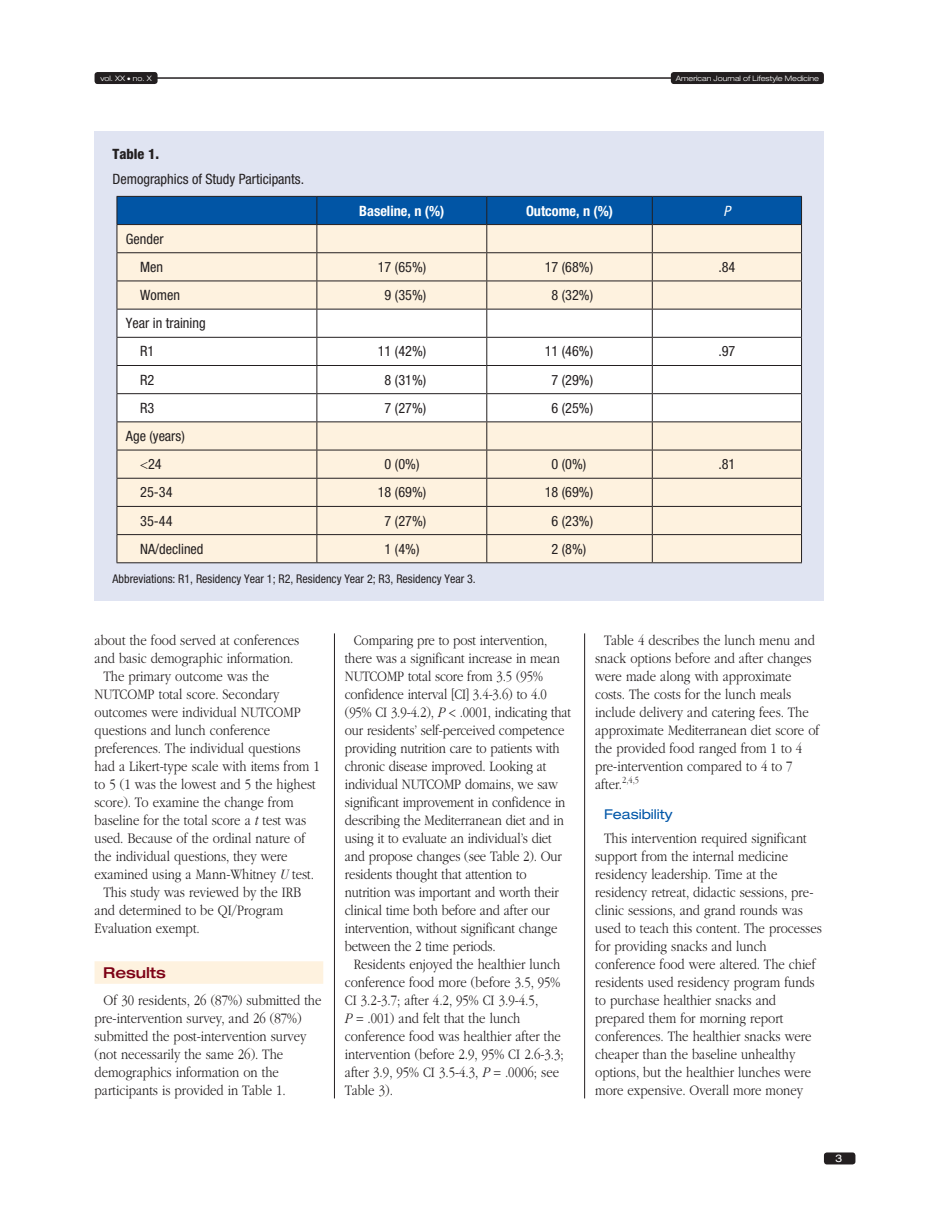
<style>
.page{position:relative;width:932px;height:1229px;background:#fff}
.page>*{position:absolute;margin:0;border:0;box-sizing:border-box;transform-origin:0 0}
.t1{font:300 15px/18px "ITC Garamond Std";color:#231f20;scale:.85 1}
.t2{font:500 expanded 15px "Helvetica Neue LT Std";color:#7d0216}
.t3{font:condensed 14.25px/28.2px "Helvetica Neue LT Std";color:#231f20;text-align:right}
.t4{font:700 condensed 14.25px "Helvetica Neue LT Std";color:#fff}
.t5{font:800 condensed 14.25px "Helvetica Neue LT Std";color:#231f20}
.t6{font:italic condensed 14.25px "Helvetica Neue LT Std";color:#fff}
.t7{font:expanded 13.5px "Helvetica Neue LT Std";color:#0156a8}
.t8{font:condensed 12px "Helvetica Neue LT Std";color:#231f20}
.t9{font:expanded 10.5px "Helvetica Neue LT Std";color:#fff}
.t10{font:300 9.75px "ITC Garamond Std";color:#231f20;scale:.85 1}
.t11{font:300 expanded 7.5px "Helvetica Neue LT Std";color:#fff}
.s1{font-style:italic}
</style>
<div class="page">
<div style="left:824px;top:1152px;width:31px;height:12px;background:#231f20;border-radius:3px"></div>
<hr style="left:156px;top:77px;width:516px;height:2px;background:#231f20">
<div style="left:94px;top:72px;width:64px;height:12px;background:#231f20;border-radius:3px"></div>
<div style="left:670px;top:72px;width:154px;height:12px;background:#231f20;border-radius:3px"></div>
<hr style="left:584px;top:633px;width:1px;height:465px;background:#231f20">
<hr style="left:334px;top:633px;width:1px;height:465px;background:#231f20">
<div style="left:94px;top:961px;width:229px;height:22px;background:#fef2df"></div>
<div style="left:94px;top:131px;width:730px;height:469px;background:#e0e4f2"></div>
<hr style="left:117px;top:562px;width:200px;height:1px;background:#231f20">
<hr style="left:317px;top:562px;width:170px;height:1px;background:#231f20">
<hr style="left:487px;top:562px;width:165px;height:1px;background:#231f20">
<hr style="left:652px;top:562px;width:149px;height:1px;background:#231f20">
<svg style="left:117px;top:196px;width:685px;height:366px;background:#e2e1dc"></svg>
<p class="t11" style="left:100px;top:74px;width:53px">vol. XX • no. X</p>
<p class="t11" style="left:675px;top:74px;width:145px">American Journal of Lifestyle Medicine</p>
<p class="t5" style="left:112px;top:145px;width:48px">Table 1.</p>
<p class="t3" style="left:112px;top:165px;width:193px">Demographics of Study Participants.</p>
<p class="t3" style="left:126px;top:224px;width:39px">Gender<br>Men</p>
<p class="t4" style="left:359px;top:202px;width:87px">Baseline, n (%)</p>
<p class="t4" style="left:526px;top:202px;width:89px">Outcome, n (%)</p>
<p class="t6" style="left:723px;top:202px;width:8px">P</p>
<p class="t3" style="left:378px;top:253px;width:50px">17 (65%)</p>
<p class="t3" style="left:544px;top:253px;width:50px">17 (68%)</p>
<p class="t3" style="left:718px;top:253px;width:19px">.84</p>
<p class="t3" style="left:140px;top:281px;width:41px">Women</p>
<p class="t3" style="left:384px;top:281px;width:43px">9 (35%)</p>
<p class="t3" style="left:551px;top:281px;width:43px">8 (32%)</p>
<p class="t3" style="left:140px;top:309px;width:67px;text-align:left;text-indent:-14px">Year in training<br>R1</p>
<p class="t3" style="left:378px;top:337px;width:50px">11 (42%)</p>
<p class="t3" style="left:544px;top:337px;width:50px">11 (46%)</p>
<p class="t3" style="left:718px;top:337px;width:19px">.97</p>
<p class="t3" style="left:140px;top:365px;width:16px">R2</p>
<p class="t3" style="left:384px;top:365px;width:43px">8 (31%)</p>
<p class="t3" style="left:551px;top:365px;width:43px">7 (29%)</p>
<p class="t3" style="left:140px;top:393px;width:16px">R3</p>
<p class="t3" style="left:384px;top:393px;width:43px">7 (27%)</p>
<p class="t3" style="left:551px;top:393px;width:43px">6 (25%)</p>
<p class="t3" style="left:126px;top:422px;width:60px;text-align:center">Age (years)<br>24</p>
<p class="t3" style="left:384px;top:450px;width:36px">0 (0%)</p>
<p class="t3" style="left:551px;top:450px;width:36px">0 (0%)</p>
<p class="t3" style="left:718px;top:450px;width:19px">.81</p>
<p class="t3" style="left:140px;top:478px;width:34px">25-34</p>
<p class="t3" style="left:378px;top:478px;width:50px">18 (69%)</p>
<p class="t3" style="left:544px;top:478px;width:50px">18 (69%)</p>
<p class="t3" style="left:140px;top:506px;width:34px">35-44</p>
<p class="t3" style="left:384px;top:506px;width:43px">7 (27%)</p>
<p class="t3" style="left:551px;top:506px;width:43px">6 (23%)</p>
<p class="t3" style="left:140px;top:534px;width:65px">NA/declined</p>
<p class="t3" style="left:384px;top:534px;width:36px">1 (4%)</p>
<p class="t3" style="left:551px;top:534px;width:36px">2 (8%)</p>
<p class="t8" style="left:112px;top:571px;width:365px">Abbreviations: R1, Residency Year 1; R2, Residency Year 2; R3, Residency Year 3.</p>
<p class="t1" style="left:94px;top:631px;width:242px">about the food served at conferences</p>
<p class="t1" style="left:94px;top:649px;width:236px">and basic demographic information.</p>
<p class="t1" style="left:104px;top:667px;width:196px">The primary outcome was the</p>
<p class="t1" style="left:94px;top:685px;width:219px">NUTCOMP total score. Secondary</p>
<p class="t1" style="left:94px;top:703px;width:244px">outcomes were individual NUTCOMP</p>
<p class="t1" style="left:94px;top:721px;width:208px">questions and lunch conference</p>
<p class="t1" style="left:94px;top:739px;width:244px">preferences. The individual questions</p>
<p class="t1" style="left:94px;top:757px;width:266px">had a Likert-type scale with items from 1</p>
<p class="t1" style="left:94px;top:775px;width:262px">to 5 (1 was the lowest and 5 the highest</p>
<p class="t1" style="left:94px;top:793px;width:236px">score). To examine the change from</p>
<p class="t1" style="left:94px;top:811px;width:251px">baseline for the total score a <span class="s1">t</span> test was</p>
<p class="t1" style="left:94px;top:829px;width:249px">used. Because of the ordinal nature of</p>
<p class="t1" style="left:94px;top:847px;width:229px">the individual questions, they were</p>
<p class="t1" style="left:94px;top:865px;width:260px">examined using a Mann-Whitney <span class="s1">U</span> test.</p>
<p class="t1" style="left:104px;top:883px;width:234px">This study was reviewed by the IRB</p>
<p class="t1" style="left:94px;top:901px;width:224px">and determined to be QI/Program</p>
<p class="t1" style="left:94px;top:919px;width:125px">Evaluation exempt.</p>
<p class="t2" style="left:103px;top:963px;width:64px">Results</p>
<p class="t1" style="left:94px;top:991px;width:268px;text-indent:9px">Of 30 residents, 26 (87%) submitted the pre-intervention survey, and 26 (87%) submitted the post-intervention survey (not necessarily the same 26). The demographics information on the participants is provided in Table 1.</p>
<p class="t1" style="left:345px;top:631px;width:268px;text-indent:9px">Comparing pre to post intervention, there was a significant increase in mean NUTCOMP total score from 3.5 (95% confidence interval [CI] 3.4-3.6) to 4.0 (95% CI 3.9-4.2), <span class="s1">P</span> .0001, indicating that our residents’ self-perceived competence providing nutrition care to patients with chronic disease improved. Looking at individual NUTCOMP domains, we saw significant improvement in confidence in describing the Mediterranean diet and in using it to evaluate an individual’s diet and propose changes (see Table 2). Our residents thought that attention to nutrition was important and worth their clinical time both before and after our intervention, without significant change between the 2 time periods.</p>
<p class="t1" style="left:345px;top:955px;width:259px;text-indent:9px">Residents enjoyed the healthier lunch conference food more (before 3.5, 95% CI 3.2-3.7; after 4.2, 95% CI 3.9-4.5,<br><span class="s1">P</span> .001) and felt that the lunch conference food was healthier after the intervention (before 2.9, 95% CI 2.6-3.3; after 3.9, 95% CI 3.5-4.3, <span class="s1">P</span> .0006; see Table 3).</p>
<p class="t1" style="left:595px;top:631px;width:265px;text-indent:9px">Table 4 describes the lunch menu and snack options before and after changes were made along with approximate costs. The costs for the lunch meals include delivery and catering fees. The approximate Mediterranean diet score of the provided food ranged from 1 to 4 pre-intervention compared to 4 to 7 after.</p>
<p class="t10" style="left:622px;top:774px;width:21px">2,4,5</p>
<p class="t7" style="left:604px;top:806px;width:70px">Feasibility</p>
<p class="t1" style="left:595px;top:829px;width:268px;text-indent:9px">This intervention required significant support from the internal medicine residency leadership. Time at the residency retreat, didactic sessions, pre&shy;clinic sessions, and grand rounds was used to teach this content. The processes for providing snacks and lunch conference food were altered. The chief residents used residency program funds to purchase healthier snacks and prepared them for morning report conferences. The healthier snacks were cheaper than the baseline unhealthy options, but the healthier lunches were more expensive. Overall more money</p>
<p class="t9" style="left:835px;top:1152px;width:9px">3</p>
</div>
